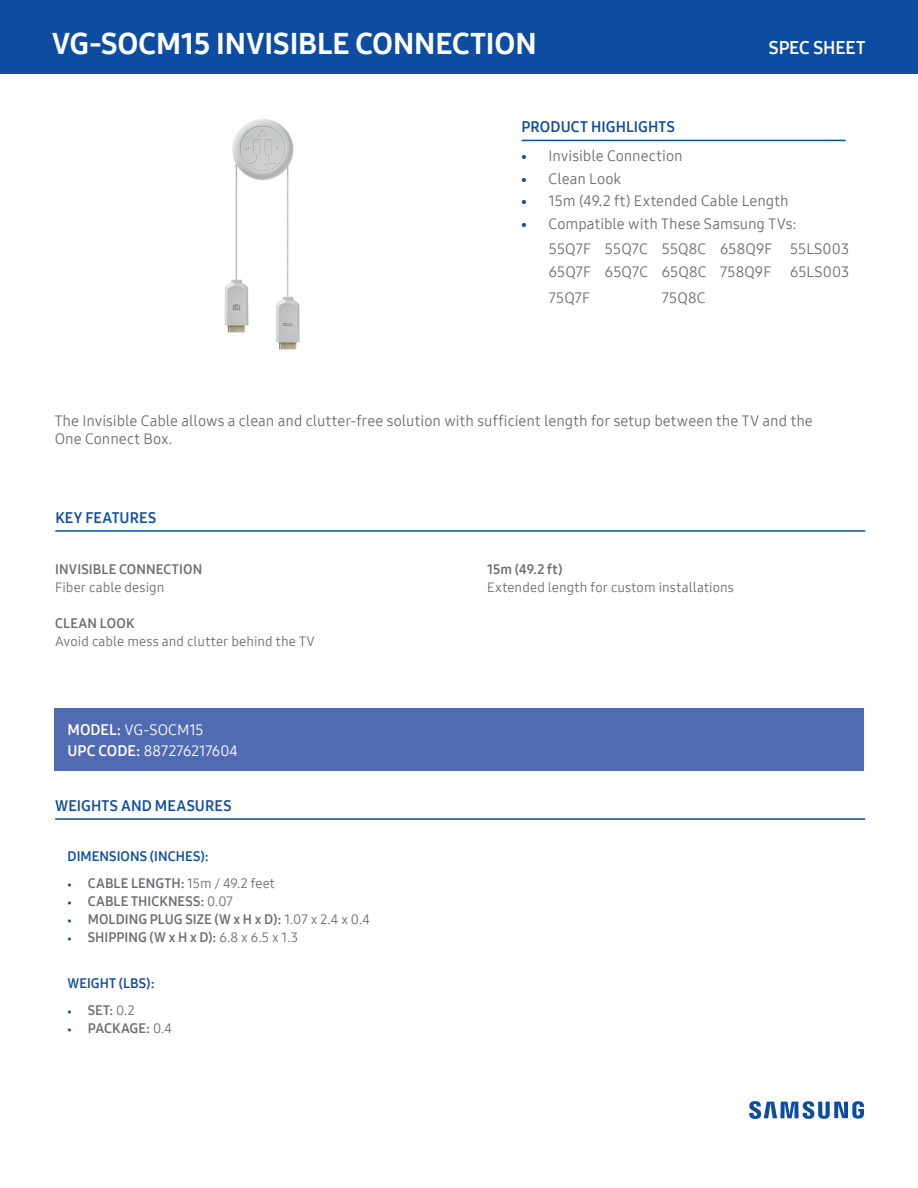
<style>
.page{position:relative;width:918px;height:1188px;background:#fff}
.page>*{position:absolute;margin:0;border:0;box-sizing:border-box;transform-origin:0 0}
.t1{font:30px "Samsung One 800";letter-spacing:-.005em;color:#fff}
.t2{font:18px "Samsung One 700";letter-spacing:-.005em;color:#fff}
.Specs_02__Gray_Subhe{font:15px/18px "Samsung One 400";letter-spacing:.005em;color:#6c6d70}
.Specs_01__Blue_Subhe{font:15px "Samsung One 700";letter-spacing:.01em;color:#0d4da1}
.t3{font:15px "Samsung One 400";letter-spacing:.005em;color:#fff}
.PRODUCT_PAGE_-_Bulle{font:13.5px "Samsung One 700";letter-spacing:.005em;color:#6c6d70}
.Specs_02__Gray_Subhe-2{font:13.5px "Samsung One 400";letter-spacing:.005em;color:#6c6d70}
.Specs_02__Gray_Subhe-3{font:13.5px "Samsung One 700";letter-spacing:.01em;color:#6c6d70}
.t4{font:13.5px "Samsung One 700";letter-spacing:.005em;color:#0d4da1}
.s1{font-family:"Samsung Inter Face";font-size:10.5px;color:#0d4da1}
.s2{font-family:"Samsung One 700"}
.s3{font-family:"Samsung One 400";font-size:9px;color:#0d4da1}
.s4{font-family:"Samsung One 400"}
</style>
<div class="page">
<div style="left:0;top:0;width:918px;height:74px;background:#0d4da1"></div>
<hr style="left:522px;top:140px;width:324px;height:1px;background:#0d4da1">
<svg style="left:749px;top:1101px;width:115px;height:18px"></svg>
<hr style="left:55px;top:530px;width:810px;height:2px;background:#0d4da1">
<div style="left:54px;top:708px;width:810px;height:63px;background:#516bb3"></div>
<hr style="left:55px;top:818px;width:810px;height:2px;background:#0d4da1">
<img style="left:224px;top:119px;width:76px;height:231px">
<p class="t1" style="left:52px;top:23px;width:486px">VG-SOCM15 INVISIBLE CONNECTION</p>
<p class="t2" style="left:769px;top:36px;width:98px">SPEC SHEET</p>
<p class="Specs_01__Blue_Subhe" style="left:522px;top:117px;width:155px">PRODUCT HIGHLIGHTS</p>
<p class="Specs_02__Gray_Subhe" style="left:522px;top:147px;width:163px"><span class="s1">•</span> Invisible Connection</p>
<p class="Specs_02__Gray_Subhe" style="left:522px;top:169px;width:101px"><span class="s1">•</span> Clean Look</p>
<p class="Specs_02__Gray_Subhe" style="left:522px;top:192px;width:269px"><span class="s1">•</span> 15m (49.2 ft) Extended Cable Length</p>
<p class="Specs_02__Gray_Subhe" style="left:522px;top:214px;width:277px"><span class="s1">•</span> Compatible with These Samsung TVs:</p>
<p class="Specs_02__Gray_Subhe" style="left:549px;top:239px;width:44px">55Q7F</p>
<p class="Specs_02__Gray_Subhe" style="left:605px;top:239px;width:44px">55Q7C</p>
<p class="Specs_02__Gray_Subhe" style="left:662px;top:239px;width:46px">55Q8C</p>
<p class="Specs_02__Gray_Subhe" style="left:720px;top:239px;width:54px">658Q9F</p>
<p class="Specs_02__Gray_Subhe" style="left:790px;top:239px;width:61px">55LS003</p>
<p class="Specs_02__Gray_Subhe" style="left:549px;top:263px;width:44px">65Q7F</p>
<p class="Specs_02__Gray_Subhe" style="left:605px;top:263px;width:45px">65Q7C</p>
<p class="Specs_02__Gray_Subhe" style="left:662px;top:263px;width:46px">65Q8C</p>
<p class="Specs_02__Gray_Subhe" style="left:720px;top:263px;width:53px">758Q9F</p>
<p class="Specs_02__Gray_Subhe" style="left:790px;top:263px;width:61px">65LS003</p>
<p class="Specs_02__Gray_Subhe" style="left:549px;top:289px;width:43px">75Q7F</p>
<p class="Specs_02__Gray_Subhe" style="left:662px;top:289px;width:45px">75Q8C</p>
<p class="Specs_02__Gray_Subhe" style="left:55px;top:411px;width:760px">The Invisible Cable allows a clean and clutter-free solution with sufficient length for setup between the TV and the<br>One Connect Box.</p>
<p class="Specs_01__Blue_Subhe" style="left:55px;top:507px;width:102px">KEY FEATURES</p>
<p class="Specs_02__Gray_Subhe-3" style="left:55px;top:560px;width:149px">INVISIBLE CONNECTION</p>
<p class="Specs_02__Gray_Subhe-2" style="left:55px;top:578px;width:111px">Fiber cable design</p>
<p class="Specs_02__Gray_Subhe-3" style="left:55px;top:614px;width:81px">CLEAN LOOK</p>
<p class="Specs_02__Gray_Subhe-2" style="left:55px;top:632px;width:261px">Avoid cable mess and clutter behind the TV</p>
<p class="t3" style="left:68px;top:720px;width:138px"><span class="s2">MODEL:</span> VG-SOCM15</p>
<p class="t3" style="left:68px;top:741px;width:172px"><span class="s2">UPC CODE:</span> 887276217604</p>
<p class="Specs_01__Blue_Subhe" style="left:55px;top:795px;width:178px">WEIGHTS AND MEASURES</p>
<p class="t4" style="left:68px;top:847px;width:143px">DIMENSIONS (INCHES):</p>
<p class="PRODUCT_PAGE_-_Bulle" style="left:68px;top:874px;width:209px"><span class="s3">•</span> CABLE LENGTH: <span class="s4">15m / 49.2 feet</span></p>
<p class="PRODUCT_PAGE_-_Bulle" style="left:68px;top:892px;width:167px"><span class="s3">•</span> CABLE THICKNESS: <span class="s4">0.07</span></p>
<p class="PRODUCT_PAGE_-_Bulle" style="left:68px;top:910px;width:304px"><span class="s3">•</span> MOLDING PLUG SIZE (W x H x D): <span class="s4">1.07 x 2.4 x 0.4</span></p>
<p class="PRODUCT_PAGE_-_Bulle" style="left:68px;top:928px;width:232px"><span class="s3">•</span> SHIPPING (W x H x D): <span class="s4">6.8 x 6.5 x 1.3</span></p>
<p class="t4" style="left:68px;top:974px;width:89px">WEIGHT (LBS):</p>
<p class="PRODUCT_PAGE_-_Bulle" style="left:68px;top:1001px;width:69px"><span class="s3">•</span> SET: <span class="s4">0.2</span></p>
<p class="PRODUCT_PAGE_-_Bulle" style="left:68px;top:1019px;width:106px"><span class="s3">•</span> PACKAGE: <span class="s4">0.4</span></p>
<p class="Specs_02__Gray_Subhe-3" style="left:487px;top:560px;width:77px">15m (49.2 ft)</p>
<p class="Specs_02__Gray_Subhe-2" style="left:487px;top:578px;width:248px">Extended length for custom installations</p>
</div>
